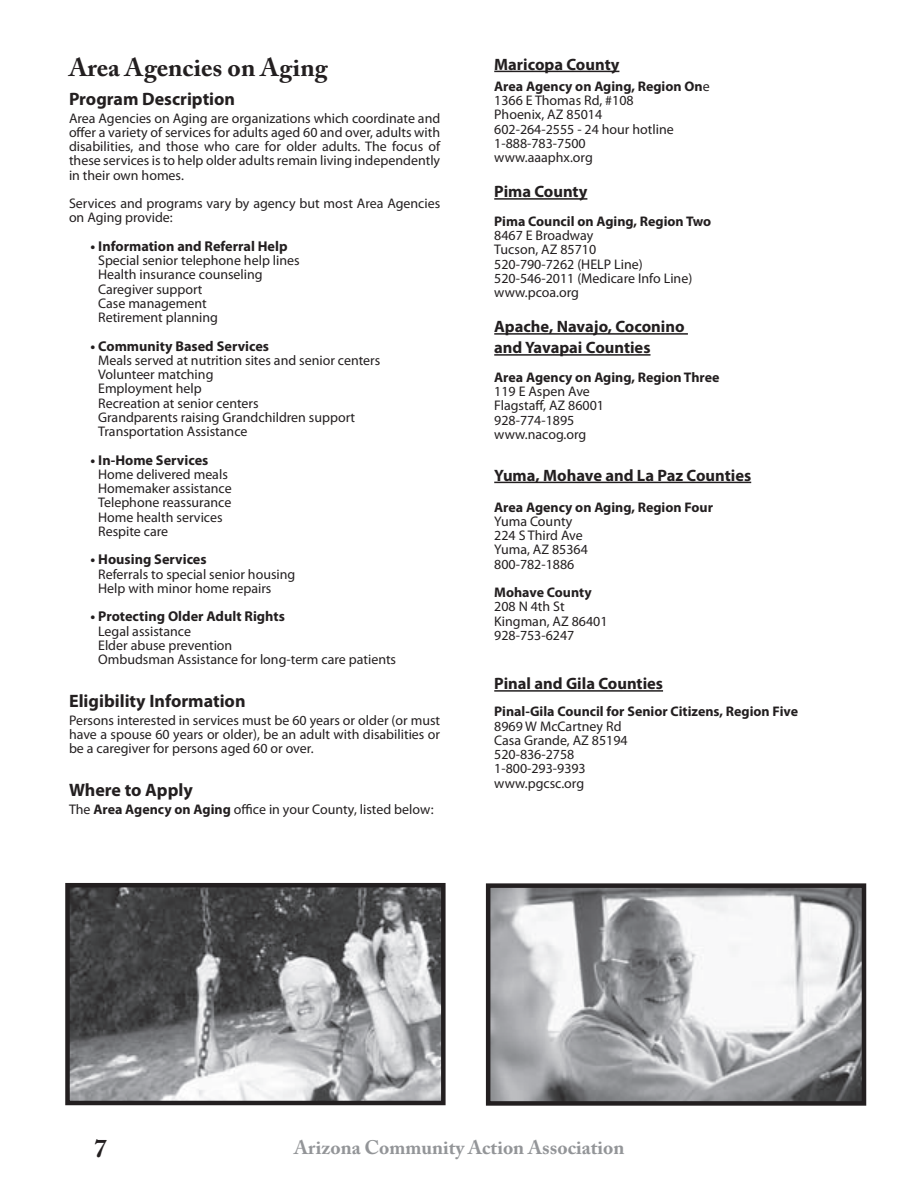
<style>
.page{position:relative;width:918px;height:1188px;background:#fff}
.page>*{position:absolute;margin:0;border:0;box-sizing:border-box;transform-origin:0 0}
.t1{font:700 25.5px "Adobe Caslon Pro";color:#231f20}
.t2{font:700 19.5px "Adobe Caslon Pro";color:#939598}
.t3{font:700 18px "Myriad Pro";color:#231f20}
.t4{font:700 16.5px/21px "Myriad Pro";color:#231f20}
.t5{font:700 14.25px "Myriad Pro";color:#231f20}
.t6{font:13.95px/14.2px "Myriad Pro";color:#231f20}
.t7{font:700 13.95px "Myriad Pro";color:#231f20}
.s1{font-weight:700}
</style>
<div class="page">
<hr style="left:494px;top:71px;width:125px;height:1px;background:#231f20">
<hr style="left:494px;top:198px;width:93px;height:2px;background:#231f20">
<hr style="left:494px;top:333px;width:194px;height:2px;background:#231f20">
<hr style="left:494px;top:354px;width:157px;height:2px;background:#231f20">
<hr style="left:494px;top:482px;width:257px;height:1px;background:#231f20">
<hr style="left:494px;top:690px;width:169px;height:2px;background:#231f20">
<img style="left:70px;top:888px;width:371px;height:212px">
<div style="left:65px;top:883px;width:381px;height:222px;border:4px solid #231f20"></div>
<img style="left:491px;top:888px;width:370px;height:213px">
<div style="left:486px;top:883px;width:380px;height:223px;border:4px solid #231f20"></div>
<h1 class="t1" style="left:69px;top:52px;width:260px">Area Agencies on Aging</h1>
<p class="t3" style="left:69px;top:87px;width:168px">Program Description</p>
<p class="t6" style="left:69px;top:111px;width:373px;text-align:justify">Area Agencies on Aging are organizations which coordinate and offer a variety of services for adults aged 60 and over, adults with disabilities, and those who care for older adults. The focus of these services is to help older adults remain living independently in their own homes.</p>
<p class="t6" style="left:69px;top:196px;width:373px">Services and programs vary by agency but most Area Agencies on Aging provide:</p>
<p class="t5" style="left:91px;top:237px;width:198px">• Information and Referral Help</p>
<p class="t6" style="left:98px;top:253px;width:203px">Special senior telephone help lines<br>Health insurance counseling<br>Caregiver support<br>Case management<br>Retirement planning</p>
<p class="t5" style="left:91px;top:337px;width:180px">• Community Based Services</p>
<p class="t6" style="left:98px;top:353px;width:284px">Meals served at nutrition sites and senior centers<br>Volunteer matching<br>Employment help<br>Recreation at senior centers<br>Grandparents raising Grandchildren support<br>Transportation Assistance</p>
<p class="t5" style="left:91px;top:451px;width:119px">• In-Home Services</p>
<p class="t6" style="left:98px;top:467px;width:135px">Home delivered meals<br>Homemaker assistance<br>Telephone reassurance<br>Home health services<br>Respite care</p>
<p class="t5" style="left:91px;top:550px;width:118px">• Housing Services</p>
<p class="t6" style="left:98px;top:567px;width:199px">Referrals to special senior housing<br>Help with minor home repairs</p>
<p class="t5" style="left:91px;top:607px;width:196px">• Protecting Older Adult Rights</p>
<p class="t6" style="left:98px;top:624px;width:300px">Legal assistance<br>Elder abuse prevention<br>Ombudsman Assistance for long-term care patients</p>
<p class="t3" style="left:69px;top:689px;width:178px">Eligibility Information</p>
<p class="t6" style="left:69px;top:713px;width:373px;text-align:justify">Persons interested in services must be 60 years or older (or must have a spouse 60 years or older), be an adult with disabilities or be a caregiver for persons aged 60 or over.</p>
<p class="t3" style="left:69px;top:778px;width:125px">Where to Apply</p>
<p class="t6" style="left:69px;top:802px;width:366px">The <span class="s1">Area Agency on Aging</span> office in your County, listed below:</p>
<p class="t4" style="left:494px;top:53px;width:127px">Maricopa County</p>
<p class="t6" style="left:494px;top:79px;width:217px"><span class="s1">Area Agency on Aging, Region On</span>e<br>1366 E Thomas Rd, #108<br>Phoenix, AZ 85014<br>602-264-2555 - 24 hour hotline<br>1-888-783-7500<br>www.aaaphx.org</p>
<p class="t4" style="left:494px;top:181px;width:95px">Pima County</p>
<p class="t7" style="left:494px;top:212px;width:219px">Pima Council on Aging, Region Two</p>
<p class="t6" style="left:494px;top:228px;width:200px">8467 E Broadway<br>Tucson, AZ 85710<br>520-790-7262 (HELP Line)<br>520-546-2011 (Medicare Info Line) www.pcoa.org</p>
<p class="t4" style="left:494px;top:316px;width:192px">Apache, Navajo, Coconino and Yavapai Counties</p>
<p class="t7" style="left:494px;top:368px;width:227px">Area Agency on Aging, Region Three</p>
<p class="t6" style="left:494px;top:384px;width:111px">119 E Aspen Ave<br>Flagstaff, AZ 86001<br>928-774-1895 www.nacog.org</p>
<p class="t4" style="left:494px;top:464px;width:258px">Yuma, Mohave and La Paz Counties</p>
<p class="t7" style="left:494px;top:498px;width:220px">Area Agency on Aging, Region Four</p>
<p class="t6" style="left:494px;top:514px;width:95px">Yuma County<br>224 S Third Ave<br>Yuma, AZ 85364<br>800-782-1886</p>
<p class="t7" style="left:494px;top:583px;width:99px">Mohave County</p>
<p class="t6" style="left:494px;top:599px;width:115px">208 N 4th St<br>Kingman, AZ 86401<br>928-753-6247</p>
<p class="t4" style="left:494px;top:673px;width:170px">Pinal and Gila Counties</p>
<p class="t7" style="left:494px;top:702px;width:305px">Pinal-Gila Council for Senior Citizens, Region Five</p>
<p class="t6" style="left:494px;top:718px;width:135px">8969 W McCartney Rd<br>Casa Grande, AZ 85194<br>520-836-2758<br>1-800-293-9393 www.pgcsc.org</p>
<h1 class="t1" style="left:94px;top:1133px;width:14px">7</h1>
<h2 class="t2" style="left:294px;top:1136px;width:332px">Arizona Community Action Association</h2>
</div>
